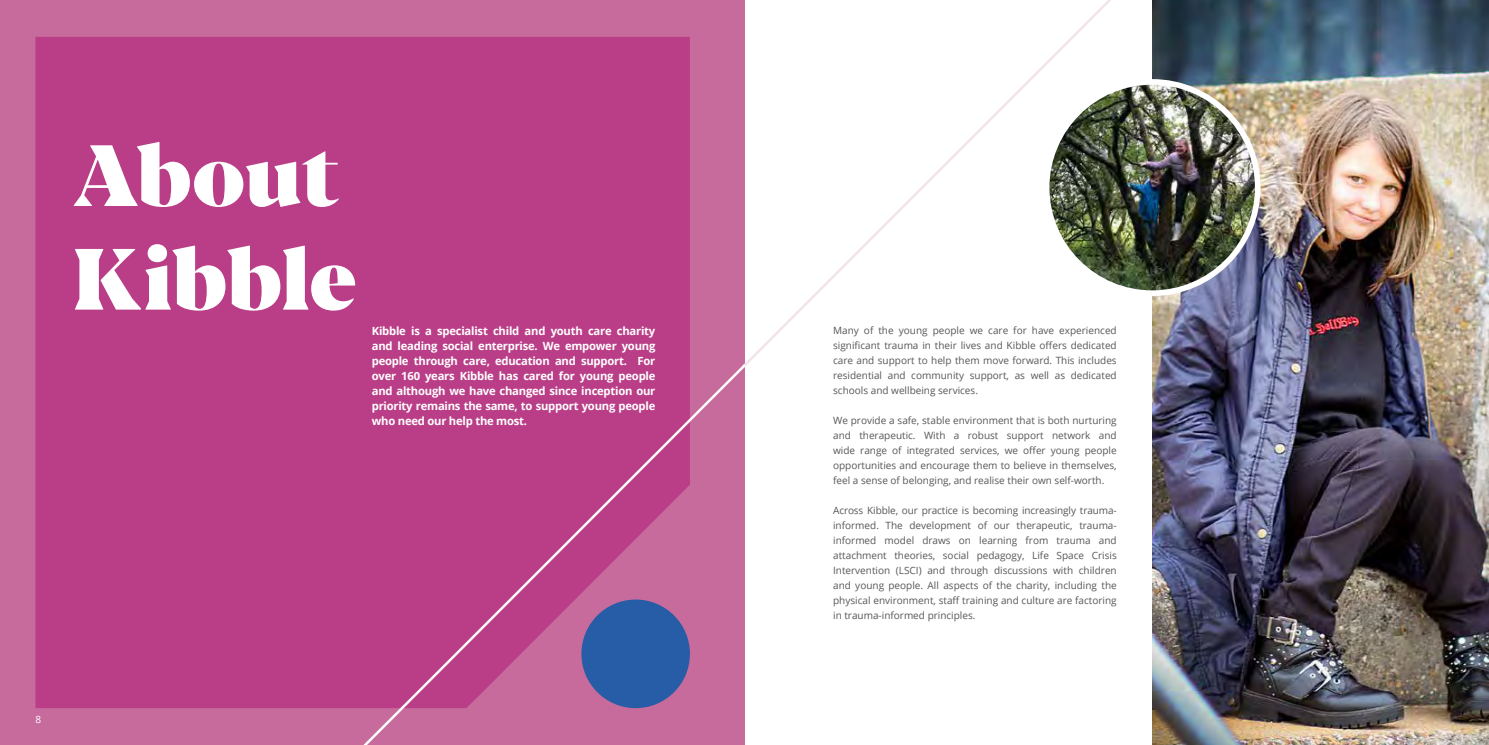
<style>
.page{position:relative;width:1489px;height:745px;background:#fff}
.page>*{position:absolute;margin:0;border:0;box-sizing:border-box;transform-origin:0 0}
.t1{font:800 86.25px/103.5px "Blacker Display";color:#fff}
.t2{font:700 11.25px/15px "Open Sans";letter-spacing:-.02em;color:#fff;text-align:justify}
.t3{font:10px/15px "Open Sans";color:#575757;text-align:justify}
.t4{font:10px "Open Sans";color:#fff}
</style>
<div class="page">
<div style="left:0;top:0;width:744px;height:744px;background:#c66b9c"></div>
<div style="left:35px;top:37px;width:655px;height:670px;background:#ba3e87"></div>
<img style="left:1152px;top:0;width:336px;height:744px">
<img style="left:1046px;top:82px;width:211px;height:211px;border-radius:105px">
<svg style="left:744px;top:0;width:411px;height:371px"></svg>
<svg style="left:341px;top:361px;width:407px;height:383px"></svg>
<h1 class="t1" style="left:73px;top:129px;width:286px">About<br>Kibble</h1>
<p class="t2" style="left:372px;top:323px;width:285px">Kibble is a specialist child and youth care charity and leading social enterprise. We empower young people through care, education and support. For over 160 years Kibble has cared for young people and although we have changed since inception our priority remains the same, to support young people who need our help the most.</p>
<p class="t4" style="left:35px;top:712px;width:7px">8</p>
<p class="t3" style="left:833px;top:322px;width:285px">Many of the young people we care for have experienced significant trauma in their lives and Kibble offers dedicated care and support to help them move forward. This includes residential and community support, as well as dedicated schools and wellbeing services.</p>
<p class="t3" style="left:833px;top:412px;width:285px">We provide a safe, stable environment that is both nurturing and therapeutic. With a robust support network and wide range of integrated services, we offer young people opportunities and encourage them to believe in themselves, feel a sense of belonging, and realise their own self-worth.</p>
<p class="t3" style="left:833px;top:502px;width:285px">Across Kibble, our practice is becoming increasingly trauma&shy;informed. The development of our therapeutic, trauma&shy;informed model draws on learning from trauma and attachment theories, social pedagogy, Life Space Crisis Intervention (LSCI) and through discussions with children and young people. All aspects of the charity, including the physical environment, staff training and culture are factoring in trauma-informed principles.</p>
</div>
